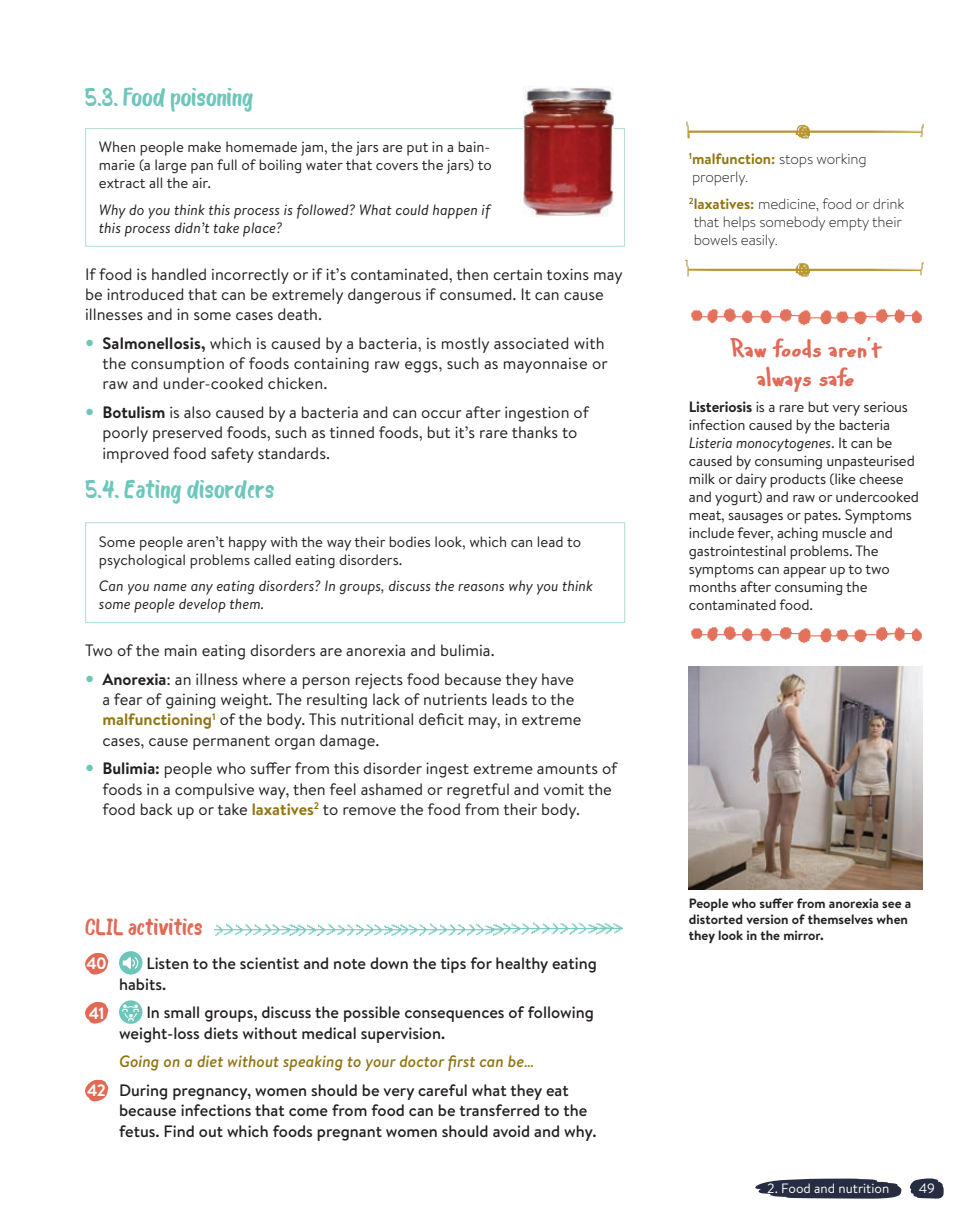
<style>
.page{position:relative;width:978px;height:1221px;background:#fff}
.page>*{position:absolute;margin:0;border:0;box-sizing:border-box;transform-origin:0 0}
._01_CABECERA_AMPLIAC{font:28.5px/28.5px "Art Club";color:#e16956;text-align:center}
._01_SUBEPIGRAFE_1_1{font:24.75px "Bosk";color:#6cc7ba}
._01_SUBEPIGRAFE_PEQU{font:22.5px "Bosk";color:#e16956}
._01_TEXTO_GENERAL_11{font:16.5px/20.2px "Brandon Text";color:#231f20}
._02_TEXTO_ACTIVIDADE{font:500 16.5px/20.2px "Brandon Text";color:#231f20}
._02_TEXTO_ACTIVIDADE-2{font:italic 500 16.5px "Brandon Text";color:#917514}
.t1{font:700 16.5px "Brandon Text";color:#fff}
._01_TEXTO_AMPLIACION{font:15px/18px "Brandon Text";letter-spacing:-.01em;color:#231f20}
._01_TEXTO_AMPLIACION-2{font:italic 15px/18px "Brandon Text";color:#231f20}
._01_VOCABULARIO{font:300 15px/18px "Brandon Text";letter-spacing:-.01em;color:#231f20}
._01_PIE_DE_FOTO_ILUS{font:700 13.5px/16.2px "Brandon Text";color:#231f20}
.t2{font:13.5px "Brandon Text";color:#fff}
.s1{font-weight:700}
.s2{font-weight:700;color:#917514}
.s3{font-style:italic}
</style>
<div class="page">
<svg style="left:910px;top:1178px;width:34px;height:21px"></svg>
<svg style="left:755px;top:1178px;width:147px;height:20px;background:#4a4f61"></svg>
<svg style="left:85px;top:128px;width:540px;height:119px"></svg>
<img style="left:523px;top:87px;width:91px;height:130px">
<svg style="left:85px;top:522px;width:541px;height:101px"></svg>
<svg style="left:85px;top:953px;width:23px;height:22px"></svg>
<div style="left:119px;top:951px;width:23px;height:23px;background:#6cc7ba;border-radius:50%"></div>
<svg style="left:122px;top:957px;width:16px;height:12px"></svg>
<svg style="left:85px;top:1002px;width:23px;height:22px"></svg>
<svg style="left:119px;top:1000px;width:23px;height:23px"></svg>
<svg style="left:122px;top:1004px;width:17px;height:17px"></svg>
<svg style="left:85px;top:1079px;width:23px;height:23px"></svg>
<img style="left:214px;top:922px;width:408px;height:13px">
<img style="left:691px;top:308px;width:231px;height:18px">
<img style="left:691px;top:626px;width:231px;height:18px">
<img style="left:689px;top:666px;width:234px;height:223px">
<img style="left:685px;top:259px;width:239px;height:18px">
<img style="left:686px;top:121px;width:238px;height:19px">
<p class="_01_SUBEPIGRAFE_1_1" style="left:85px;top:81px;width:170px">5.3. Food poisoning</p>
<p class="_01_TEXTO_AMPLIACION" style="left:99px;top:138px;width:394px;text-align:justify">When people make homemade jam, the jars are put in a bain&shy;marie (a large pan full of boiling water that covers the jars) to extract all the air.</p>
<p class="_01_TEXTO_AMPLIACION-2" style="left:99px;top:200px;width:393px">Why do you think this process is followed? What could happen if this process didn’t take place?</p>
<p class="_01_TEXTO_GENERAL_11" style="left:85px;top:263px;width:539px">If food is handled incorrectly or if it’s contaminated, then certain toxins may be introduced that can be extremely dangerous if consumed. It can cause illnesses and in some cases death.</p>
<p class="_01_TEXTO_GENERAL_11" style="left:102px;top:332px;width:507px"><span class="s1">Salmonellosis,</span> which is caused by a bacteria, is mostly associated with the consumption of foods containing raw eggs, such as mayonnaise or raw and under-cooked chicken.</p>
<p class="_01_TEXTO_GENERAL_11" style="left:102px;top:401px;width:488px"><span class="s1">Botulism</span> is also caused by a bacteria and can occur after ingestion of poorly preserved foods, such as tinned foods, but it’s rare thanks to improved food safety standards.</p>
<p class="_01_SUBEPIGRAFE_1_1" style="left:85px;top:473px;width:191px">5.4. Eating disorders</p>
<p class="_01_TEXTO_AMPLIACION" style="left:99px;top:532px;width:484px">Some people aren’t happy with the way their bodies look, which can lead to psychological problems called eating disorders.</p>
<p class="_01_TEXTO_AMPLIACION-2" style="left:99px;top:576px;width:496px">Can you name any eating disorders? In groups, discuss the reasons why you think some people develop them.</p>
<p class="_01_TEXTO_GENERAL_11" style="left:85px;top:639px;width:411px">Two of the main eating disorders are anorexia and bulimia.</p>
<p class="_01_TEXTO_GENERAL_11" style="left:102px;top:668px;width:480px"><span class="s1">Anorexia</span>: an illness where a person rejects food because they have a fear of gaining weight. The resulting lack of nutrients leads to the <span class="s2">malfunctioning</span><sup>1</sup> of the body. This nutritional deficit may, in extreme cases, cause permanent organ damage.</p>
<p class="_01_TEXTO_GENERAL_11" style="left:102px;top:758px;width:516px"><span class="s1">Bulimia:</span> people who suffer from this disorder ingest extreme amounts of foods in a compulsive way, then feel ashamed or regretful and vomit the food back up or take <span class="s2">laxatives</span><sup>2</sup> to remove the food from their body.</p>
<p class="_01_SUBEPIGRAFE_PEQU" style="left:85px;top:912px;width:119px">CLIL activities</p>
<p class="t1" style="left:87px;top:952px;width:22px">40</p>
<p class="_02_TEXTO_ACTIVIDADE" style="left:119px;top:953px;width:479px;text-indent:27px">Listen to the scientist and note down the tips for healthy eating habits.</p>
<p class="t1" style="left:89px;top:1001px;width:17px">41</p>
<p class="_02_TEXTO_ACTIVIDADE" style="left:119px;top:1002px;width:476px;text-indent:27px">In small groups, discuss the possible consequences of following weight-loss diets without medical supervision.</p>
<p class="_02_TEXTO_ACTIVIDADE-2" style="left:119px;top:1050px;width:417px">Going on a diet without speaking to your doctor first can be…</p>
<p class="t1" style="left:87px;top:1079px;width:20px">42</p>
<p class="_02_TEXTO_ACTIVIDADE" style="left:119px;top:1079px;width:479px">During pregnancy, women should be very careful what they eat because infections that come from food can be transferred to the fetus. Find out which foods pregnant women should avoid and why.</p>
<p class="_01_VOCABULARIO" style="left:689px;top:149px;width:179px"><sup>1</sup><span class="s2">malfunction:</span> stops working properly.</p>
<p class="_01_VOCABULARIO" style="left:694px;top:194px;width:212px;text-indent:-5px"><sup>2</sup><span class="s2">laxatives:</span> medicine, food or drink that helps somebody empty their bowels easily.</p>
<p class="_01_CABECERA_AMPLIAC" style="left:732px;top:335px;width:149px">Raw foods aren’t always safe</p>
<p class="_01_TEXTO_AMPLIACION" style="left:689px;top:397px;width:232px"><span class="s1">Listeriosis</span> is a rare but very serious infection caused by the bacteria<br><span class="s3">Listeria monocytogenes</span>. It can be caused by consuming unpasteurised milk or dairy products (like cheese and yogurt) and raw or undercooked meat, sausages or pates. Symptoms include fever, aching muscle and gastrointestinal problems. The symptoms can appear up to two months after consuming the contaminated food.</p>
<p class="_01_PIE_DE_FOTO_ILUS" style="left:689px;top:894px;width:224px">People who suffer from anorexia see a distorted version of themselves when they look in the mirror.</p>
<p class="t2" style="left:767px;top:1178px;width:124px">2. Food and nutrition</p>
<p class="t2" style="left:919px;top:1178px;width:18px">49</p>
</div>
